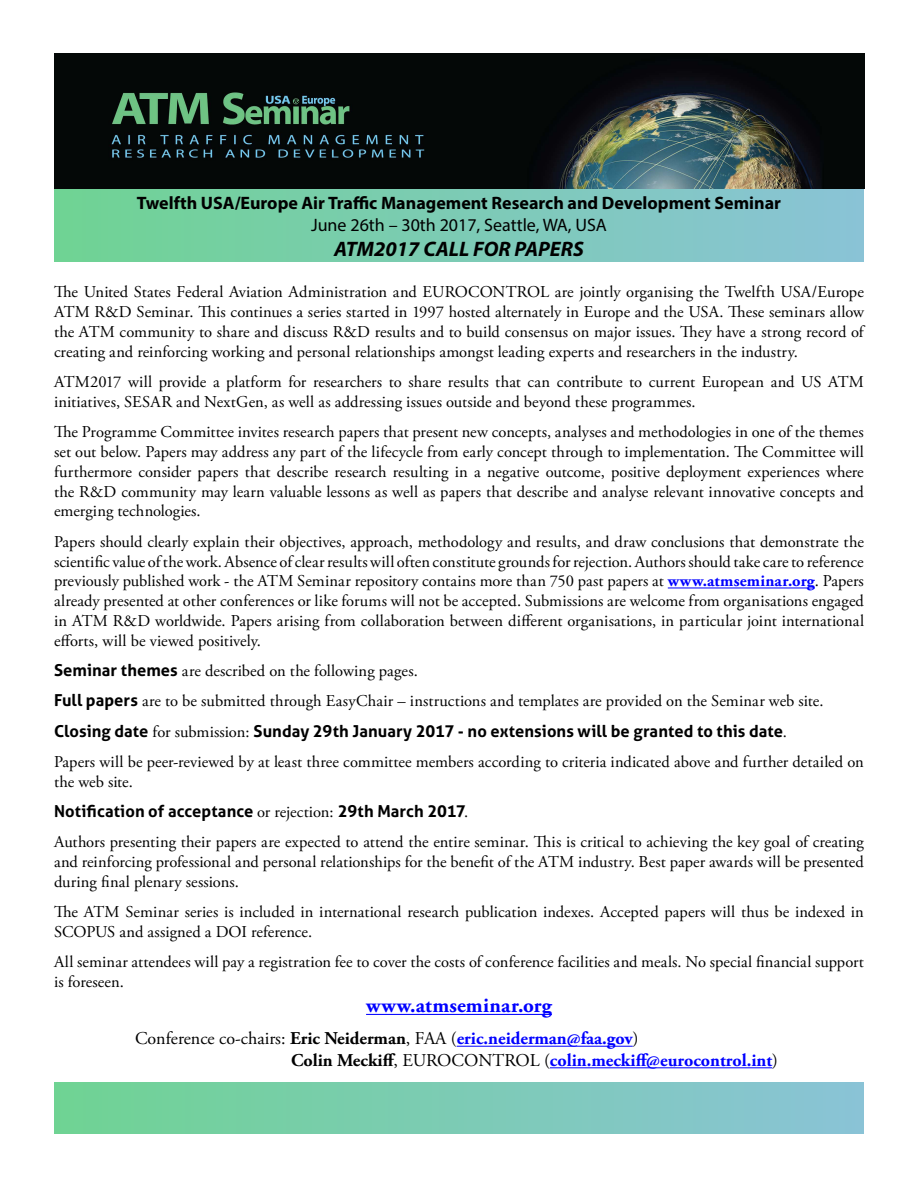
<style>
.page{position:relative;width:918px;height:1188px;background:#fff}
.page>*{position:absolute;margin:0;border:0;box-sizing:border-box;transform-origin:0 0}
.t1{font:italic 700 21px "Myriad Pro";color:#000}
.Paragraph__Text{font:700 21px "Adobe Garamond Pro";letter-spacing:.01em;color:#00f}
.t2{font:700 18px "Myriad Pro";color:#000}
.Paragraph_Style_1{font:18px "Adobe Garamond Pro";color:#000}
.Paragraph_Style_1-2{font:700 18px "Adobe Garamond Pro";color:#00f}
.t3{font:18px "Myriad Pro";color:#000}
.Paragraph__Text-2{font:16.5px/19.8px "Adobe Garamond Pro";letter-spacing:.005em;color:#000;text-align:justify}
.Paragraph__Text-3{font:700 16.5px "Aller";letter-spacing:.005em;color:#000}
.s1{font-weight:700;color:#00f}
.s2{font-family:"Aller";font-weight:700}
.s3{font-family:"Adobe Garamond Pro";font-weight:400}
.s4{font-weight:700}
.s5{color:#000}
.s6{font-weight:400;color:#000}
</style>
<div class="page">
<div style="left:54px;top:190px;width:810px;height:72px;background:linear-gradient(to right,#6fd393,#8ac3d6)"></div>
<hr style="left:668px;top:588px;width:147px;height:1px;background:#00f">
<hr style="left:366px;top:1014px;width:186px;height:1px;background:#00f">
<hr style="left:457px;top:1046px;width:176px;height:1px;background:#00f">
<hr style="left:550px;top:1067px;width:222px;height:1px;background:#00f">
<div style="left:55px;top:1083px;width:808px;height:50px;background:linear-gradient(to right,#6fd393,#8ac3d6)"></div>
<img style="left:54px;top:54px;width:810px;height:135px">
<p class="t2" style="left:137px;top:191px;width:646px">Twelfth USA/Europe Air Traffic Management Research and Development Seminar</p>
<p class="t3" style="left:311px;top:214px;width:297px">June 26th – 30th 2017, Seattle, WA, USA</p>
<p class="t1" style="left:334px;top:235px;width:251px">ATM2017 CALL FOR PAPERS</p>
<p class="Paragraph__Text-2" style="left:54px;top:283px;width:812px">The United States Federal Aviation Administration and EUROCONTROL are jointly organising the Twelfth USA/Europe ATM R&amp;D Seminar. This continues a series started in 1997 hosted alternately in Europe and the USA. These seminars allow the ATM community to share and discuss R&amp;D results and to build consensus on major issues. They have a strong record of creating and reinforcing working and personal relationships amongst leading experts and researchers in the industry.</p>
<p class="Paragraph__Text-2" style="left:54px;top:373px;width:812px">ATM2017 will provide a platform for researchers to share results that can contribute to current European and US ATM initiatives, SESAR and NextGen, as well as addressing issues outside and beyond these programmes.</p>
<p class="Paragraph__Text-2" style="left:54px;top:423px;width:812px">The Programme Committee invites research papers that present new concepts, analyses and methodologies in one of the themes set out below. Papers may address any part of the lifecycle from early concept through to implementation. The Committee will furthermore consider papers that describe research resulting in a negative outcome, positive deployment experiences where the R&amp;D community may learn valuable lessons as well as papers that describe and analyse relevant innovative concepts and emerging technologies.</p>
<p class="Paragraph__Text-2" style="left:54px;top:532px;width:812px">Papers should clearly explain their objectives, approach, methodology and results, and draw conclusions that demonstrate the scientific value of the work. Absence of clear results will often constitute grounds for rejection. Authors should take care to reference previously published work - the ATM Seminar repository contains more than 750 past papers at <span class="s1">www.atmseminar.org</span>. Papers already presented at other conferences or like forums will not be accepted. Submissions are welcome from organisations engaged in ATM R&amp;D worldwide. Papers arising from collaboration between different organisations, in particular joint international efforts, will be viewed positively.</p>
<p class="Paragraph__Text-2" style="left:54px;top:661px;width:365px"><span class="s2">Seminar themes</span> are described on the following pages.</p>
<p class="Paragraph__Text-2" style="left:54px;top:692px;width:771px"><span class="s2">Full papers</span> are to be submitted through EasyChair – instructions and templates are provided on the Seminar web site.</p>
<p class="Paragraph__Text-3" style="left:54px;top:721px;width:734px">Closing date <span class="s3">for submission:</span> Sunday 29th January 2017 - no extensions will be granted to this date<span class="s3">.</span></p>
<p class="Paragraph__Text-2" style="left:54px;top:752px;width:811px">Papers will be peer-reviewed by at least three committee members according to criteria indicated above and further detailed on the web site.</p>
<p class="Paragraph__Text-3" style="left:54px;top:801px;width:416px">Notification of acceptance <span class="s3">or rejection:</span> 29th March 2017<span class="s3">.</span></p>
<p class="Paragraph__Text-2" style="left:54px;top:833px;width:811px">Authors presenting their papers are expected to attend the entire seminar. This is critical to achieving the key goal of creating and reinforcing professional and personal relationships for the benefit of the ATM industry. Best paper awards will be presented during final plenary sessions.</p>
<p class="Paragraph__Text-2" style="left:54px;top:903px;width:811px">The ATM Seminar series is included in international research publication indexes. Accepted papers will thus be indexed in<br>SCOPUS and assigned a DOI reference.</p>
<p class="Paragraph__Text-2" style="left:54px;top:953px;width:812px">All seminar attendees will pay a registration fee to cover the costs of conference facilities and meals. No special financial support is foreseen.</p>
<p class="Paragraph__Text" style="left:366px;top:993px;width:187px">www.atmseminar.org</p>
<p class="Paragraph_Style_1" style="left:135px;top:1028px;width:505px">Conference co-chairs: <span class="s4">Eric Neiderman</span>, FAA (<span class="s1">eric.neiderman@faa.gov</span>)</p>
<p class="Paragraph_Style_1-2" style="left:291px;top:1050px;width:489px"><span class="s5">Colin Meckiff</span><span class="s6">, EUROCONTROL (</span>colin.meckiff@eurocontrol.int<span class="s6">)</span></p>
</div>
